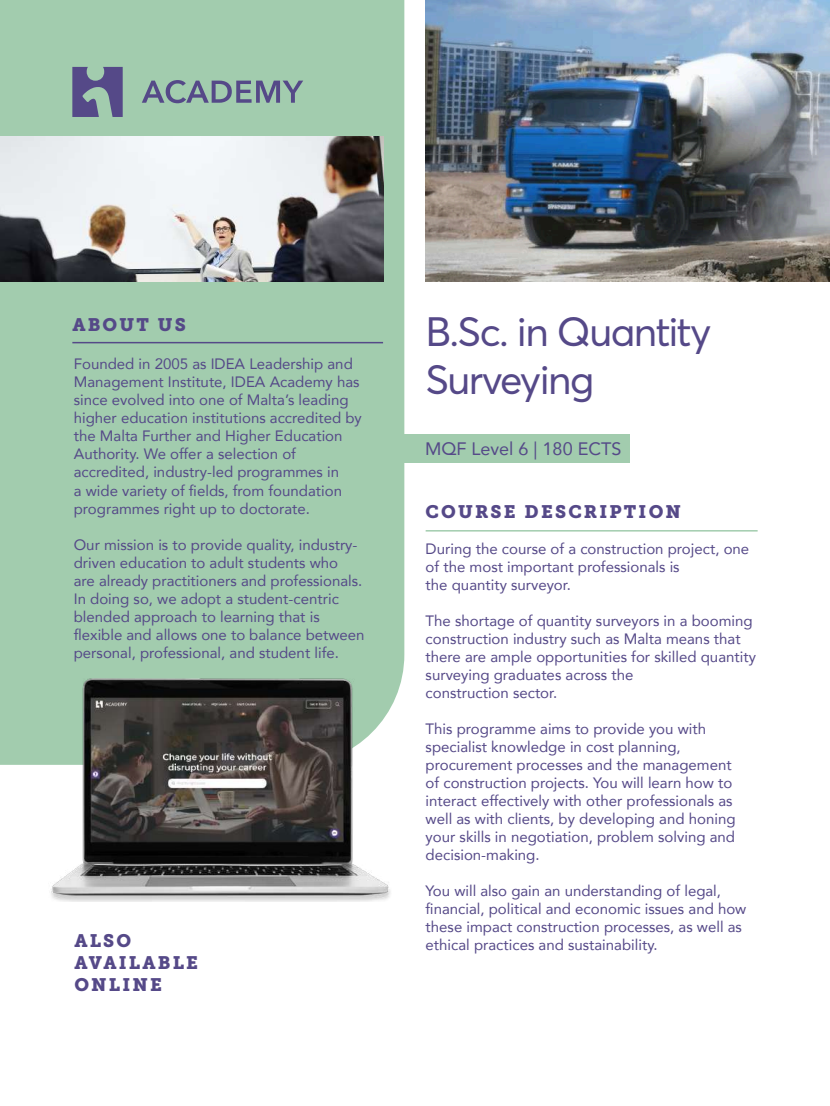
<style>
.page{position:relative;width:830px;height:1106px;background:#fff}
.page>*{position:absolute;margin:0;border:0;box-sizing:border-box;transform-origin:0 0}
.t1{font:40.5px/48.6px "Averta";letter-spacing:-.04em;color:#554988}
.t2{font:18px/21.6px "Museo Slab 900";letter-spacing:.12em;color:#554988}
.t3{font:18px "Avenir";color:#554988}
.t4{font:15px/18px "Avenir";color:#554988}
</style>
<div class="page">
<img style="left:425px;top:0;width:404px;height:282px">
<div style="left:204px;top:434px;width:425px;height:28px;background:#a2ccae"></div>
<div style="left:0;top:0;width:404px;height:765px;background:#a2ccae"></div>
<svg style="left:72px;top:67px;width:51px;height:50px;background:#6b6e92"></svg>
<svg style="left:142px;top:80px;width:161px;height:23px;background:#83979e"></svg>
<img style="left:0;top:136px;width:383px;height:146px">
<hr style="left:425px;top:530px;width:332px;height:1px;background:#a2ccae">
<hr style="left:72px;top:342px;width:311px;height:1px;background:#554988">
<img style="left:49px;top:678px;width:344px;height:223px">
<p class="t2" style="left:72px;top:314px;width:115px">ABOUT US</p>
<p class="t4" style="left:74px;top:355px;width:289px">Founded in 2005 as IDEA Leadership and Management Institute, IDEA Academy has since evolved into one of Malta’s leading higher education institutions accredited by the Malta Further and Higher Education Authority. We offer a selection of accredited, industry-led programmes in<br>a wide variety of fields, from foundation programmes right up to doctorate.</p>
<p class="t4" style="left:74px;top:535px;width:292px">Our mission is to provide quality, industry&shy;driven education to adult students who<br>are already practitioners and professionals.<br>In doing so, we adopt a student-centric blended approach to learning that is flexible and allows one to balance between personal, professional, and student life.</p>
<p class="t2" style="left:74px;top:930px;width:125px">ALSO<br>AVAILABLE<br>ONLINE</p>
<h1 class="t1" style="left:425px;top:306px;width:287px">B.Sc. in Quantity<br>Surveying</h1>
<p class="t3" style="left:425px;top:434px;width:198px">MQF Level 6 | 180 ECTS</p>
<p class="t2" style="left:425px;top:500px;width:257px">COURSE DESCRIPTION</p>
<p class="t4" style="left:425px;top:539px;width:325px">During the course of a construction project, one of the most important professionals is<br>the quantity surveyor.</p>
<p class="t4" style="left:425px;top:611px;width:331px">The shortage of quantity surveyors in a booming construction industry such as Malta means that there are ample opportunities for skilled quantity surveying graduates across the<br>construction sector.</p>
<p class="t4" style="left:425px;top:719px;width:311px">This programme aims to provide you with specialist knowledge in cost planning, procurement processes and the management of construction projects. You will learn how to interact effectively with other professionals as well as with clients, by developing and honing your skills in negotiation, problem solving and decision-making.</p>
<p class="t4" style="left:425px;top:881px;width:322px">You will also gain an understanding of legal, financial, political and economic issues and how these impact construction processes, as well as ethical practices and sustainability.</p>
</div>
